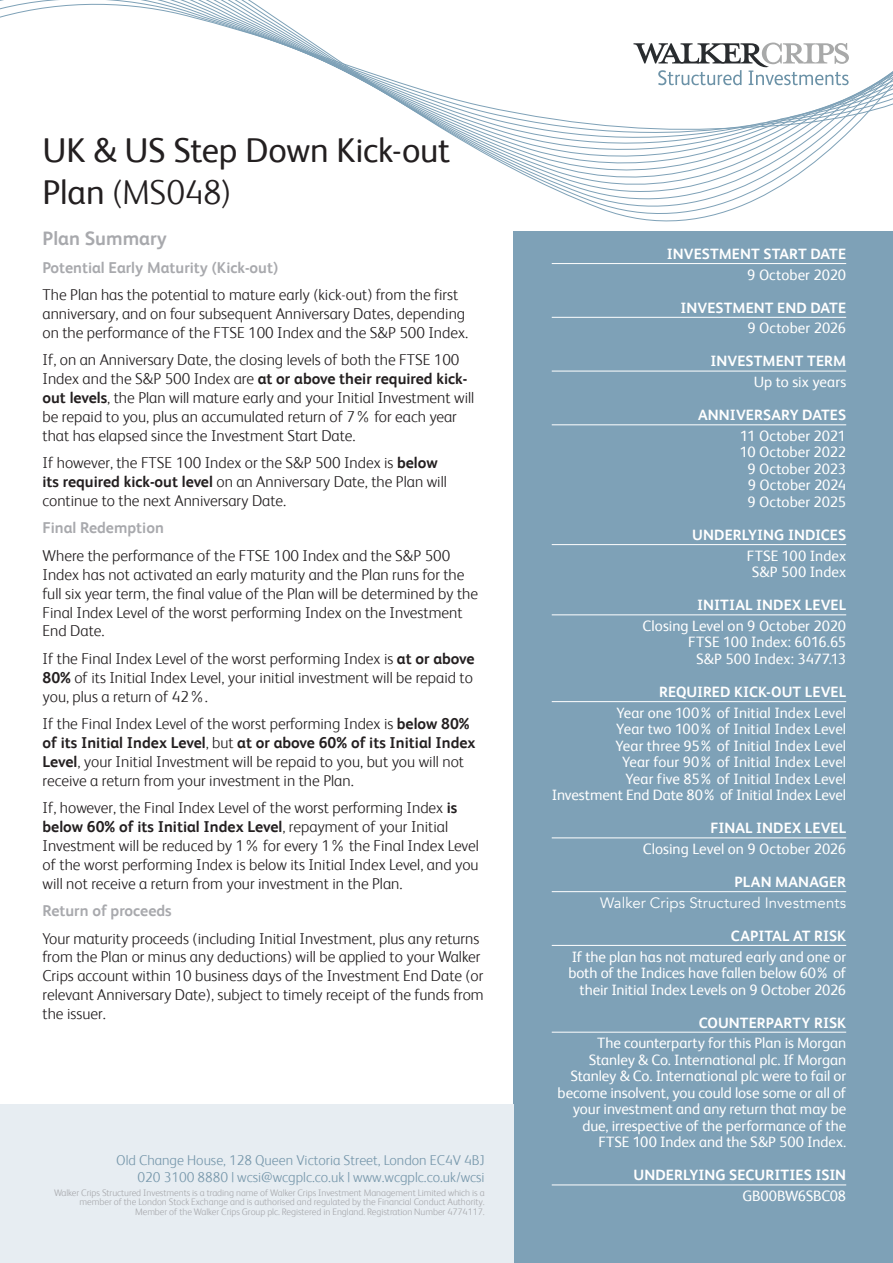
<style>
.page{position:relative;width:893px;height:1263px;background:#fff}
.page>*{position:absolute;margin:0;border:0;box-sizing:border-box;transform-origin:0 0}
.t1{font:34.5px/42px "FS Albert";letter-spacing:-.005em;color:#231f20}
.t2{font:700 19.5px "FS Albert";color:#a8a9ad}
.t3{font:300 15.75px/18.9px "FS Albert";color:#231f20}
.t4{font:700 15.75px "FS Albert";color:#a8a9ad}
.Summary_text{font:15px/16.5px "FS Albert";letter-spacing:-.005em;color:#fff;text-align:right}
.Summary_heading{font:700 15px "FS Albert";letter-spacing:.005em;color:#fff}
.Summary_text-2{font:15px "Avenir";letter-spacing:.005em;color:#fff}
.t5{font:300 14.25px "FS Albert";color:#7898ac}
.t6{font:300 9.45px/9.4px "FS Albert";letter-spacing:-.005em;color:#a8a9ad;text-align:right}
.s1{font-weight:300}
.s2{font-weight:700}
</style>
<div class="page">
<svg style="left:0;top:0;width:893px;height:222px"></svg>
<div style="left:513px;top:231px;width:380px;height:1032px;background:#7ea1b7"></div>
<hr style="left:552px;top:263px;width:294px;height:1px;background:#fff">
<hr style="left:552px;top:317px;width:294px;height:1px;background:#fff">
<hr style="left:552px;top:371px;width:294px;height:1px;background:#fff">
<hr style="left:552px;top:424px;width:294px;height:1px;background:#fff">
<hr style="left:552px;top:544px;width:294px;height:1px;background:#fff">
<hr style="left:552px;top:614px;width:294px;height:1px;background:#fff">
<hr style="left:552px;top:701px;width:294px;height:1px;background:#fff">
<hr style="left:552px;top:837px;width:294px;height:1px;background:#fff">
<hr style="left:552px;top:891px;width:294px;height:1px;background:#fff">
<hr style="left:552px;top:945px;width:294px;height:1px;background:#fff">
<hr style="left:552px;top:1032px;width:294px;height:1px;background:#fff">
<hr style="left:552px;top:1184px;width:294px;height:1px;background:#fff">
<div style="left:0;top:1105px;width:513px;height:158px;background:#e7edf2"></div>
<svg style="left:633px;top:43px;width:216px;height:42px"></svg>
<p class="t1" style="left:43px;top:129px;width:409px">UK &amp; US Step Down Kick-out<br>Plan <span class="s1">(MS048)</span></p>
<p class="t2" style="left:43px;top:227px;width:126px">Plan Summary</p>
<p class="t4" style="left:43px;top:258px;width:237px">Potential Early Maturity (Kick-out)</p>
<p class="t3" style="left:43px;top:285px;width:427px">The Plan has the potential to mature early (kick-out) from the first anniversary, and on four subsequent Anniversary Dates, depending on the performance of the FTSE 100 Index and the S&amp;P 500 Index.</p>
<p class="t3" style="left:43px;top:350px;width:433px">If, on an Anniversary Date, the closing levels of both the FTSE 100<br>Index and the S&amp;P 500 Index are <span class="s2">at or above their required kick&shy;out levels</span>, the Plan will mature early and your Initial Investment will be repaid to you, plus an accumulated return of 7% for each year that has elapsed since the Investment Start Date.</p>
<p class="t3" style="left:43px;top:453px;width:406px">If however, the FTSE 100 Index or the S&amp;P 500 Index is <span class="s2">below its required kick-out level</span> on an Anniversary Date, the Plan will continue to the next Anniversary Date.</p>
<p class="t4" style="left:43px;top:519px;width:123px">Final Redemption</p>
<p class="t3" style="left:43px;top:546px;width:437px">Where the performance of the FTSE 100 Index and the S&amp;P 500<br>Index has not activated an early maturity and the Plan runs for the full six year term, the final value of the Plan will be determined by the Final Index Level of the worst performing Index on the Investment End Date.</p>
<p class="t3" style="left:43px;top:649px;width:434px;text-align:justify">If the Final Index Level of the worst performing Index is <span class="s2">at or above 80%</span> of its Initial Index Level, your initial investment will be repaid to you, plus a return of 42%.</p>
<p class="t3" style="left:43px;top:714px;width:434px">If the Final Index Level of the worst performing Index is <span class="s2">below 80% of its Initial Index Level</span>, but <span class="s2">at or above 60% of its Initial Index Level</span>, your Initial Investment will be repaid to you, but you will not receive a return from your investment in the Plan.</p>
<p class="t3" style="left:43px;top:798px;width:438px">If, however, the Final Index Level of the worst performing Index <span class="s2">is below 60% of its Initial Index Level</span>, repayment of your Initial Investment will be reduced by 1% for every 1% the Final Index Level of the worst performing Index is below its Initial Index Level, and you will not receive a return from your investment in the Plan.</p>
<p class="t4" style="left:43px;top:902px;width:131px">Return of proceeds</p>
<p class="t3" style="left:43px;top:929px;width:443px">Your maturity proceeds (including Initial Investment, plus any returns from the Plan or minus any deductions) will be applied to your Walker Crips account within 10 business days of the Investment End Date (or relevant Anniversary Date), subject to timely receipt of the funds from the issuer.</p>
<p class="t5" style="left:116px;top:1151px;width:370px">Old Change House, 128 Queen Victoria Street, London EC4V 4BJ</p>
<p class="t5" style="left:137px;top:1168px;width:349px">020 3100 8880 | wcsi@wcgplc.co.uk | www.wcgplc.co.uk/wcsi</p>
<p class="t6" style="left:54px;top:1187px;width:432px">Walker Crips Structured Investments is a trading name of Walker Crips Investment Management Limited which is a member of the London Stock Exchange and is authorised and regulated by the Financial Conduct Authority.<br>Member of the Walker Crips Group plc. Registered in England. Registration Number 4774117.</p>
<p class="Summary_heading" style="left:667px;top:245px;width:181px">INVESTMENT START DATE</p>
<p class="Summary_text" style="left:747px;top:266px;width:100px">9 October 2020</p>
<p class="Summary_heading" style="left:681px;top:299px;width:167px">INVESTMENT END DATE</p>
<p class="Summary_text" style="left:747px;top:320px;width:100px">9 October 2026</p>
<p class="Summary_heading" style="left:711px;top:353px;width:137px">INVESTMENT TERM</p>
<p class="Summary_text" style="left:754px;top:374px;width:94px">Up to six years</p>
<p class="Summary_heading" style="left:698px;top:406px;width:150px">ANNIVERSARY DATES</p>
<p class="Summary_text" style="left:740px;top:427px;width:107px">11 October 2021</p>
<p class="Summary_text" style="left:740px;top:444px;width:108px;text-align:center">10 October 2022<br>9 October 2023<br>9 October 2024<br>9 October 2025</p>
<p class="Summary_heading" style="left:692px;top:526px;width:155px">UNDERLYING INDICES</p>
<p class="Summary_text" style="left:747px;top:547px;width:101px;text-align:center">FTSE 100 Index<br>S&amp;P 500 Index</p>
<p class="Summary_heading" style="left:697px;top:596px;width:150px">INITIAL INDEX LEVEL</p>
<p class="Summary_text" style="left:643px;top:617px;width:205px">Closing Level on 9 October 2020<br>FTSE 100 Index: 6016.65</p>
<p class="Summary_text" style="left:696px;top:650px;width:152px">S&amp;P 500 Index: 3477.13</p>
<p class="Summary_heading" style="left:659px;top:683px;width:189px">REQUIRED KICK-OUT LEVEL</p>
<p class="Summary_text" style="left:616px;top:704px;width:231px">Year one 100% of Initial Index Level</p>
<p class="Summary_text" style="left:616px;top:721px;width:231px">Year two 100% of Initial Index Level</p>
<p class="Summary_text" style="left:615px;top:737px;width:232px">Year three 95% of Initial Index Level</p>
<p class="Summary_text" style="left:622px;top:754px;width:226px">Year four 90% of Initial Index Level</p>
<p class="Summary_text" style="left:625px;top:770px;width:222px">Year five 85% of Initial Index Level</p>
<p class="Summary_text" style="left:552px;top:787px;width:296px">Investment End Date 80% of Initial Index Level</p>
<p class="Summary_heading" style="left:710px;top:819px;width:137px">FINAL INDEX LEVEL</p>
<p class="Summary_text" style="left:643px;top:840px;width:205px">Closing Level on 9 October 2026</p>
<p class="Summary_heading" style="left:734px;top:873px;width:113px">PLAN MANAGER</p>
<p class="Summary_text-2" style="left:600px;top:894px;width:248px">Walker Crips Structured Investments</p>
<p class="Summary_heading" style="left:731px;top:927px;width:117px">CAPITAL AT RISK</p>
<p class="Summary_text" style="left:568px;top:948px;width:279px">If the plan has not matured early and one or both of the Indices have fallen below 60% of their Initial Index Levels on 9 October 2026</p>
<p class="Summary_heading" style="left:699px;top:1014px;width:149px">COUNTERPARTY RISK</p>
<p class="Summary_text" style="left:558px;top:1035px;width:290px">The counterparty for this Plan is Morgan Stanley &amp; Co. International plc. If Morgan Stanley &amp; Co. International plc were to fail or become insolvent, you could lose some or all of your investment and any return that may be due, irrespective of the performance of the FTSE 100 Index and the S&amp;P 500 Index.</p>
<p class="Summary_heading" style="left:633px;top:1166px;width:214px">UNDERLYING SECURITIES ISIN</p>
<p class="Summary_text" style="left:742px;top:1187px;width:105px">GB00BW6SBC08</p>
</div>
